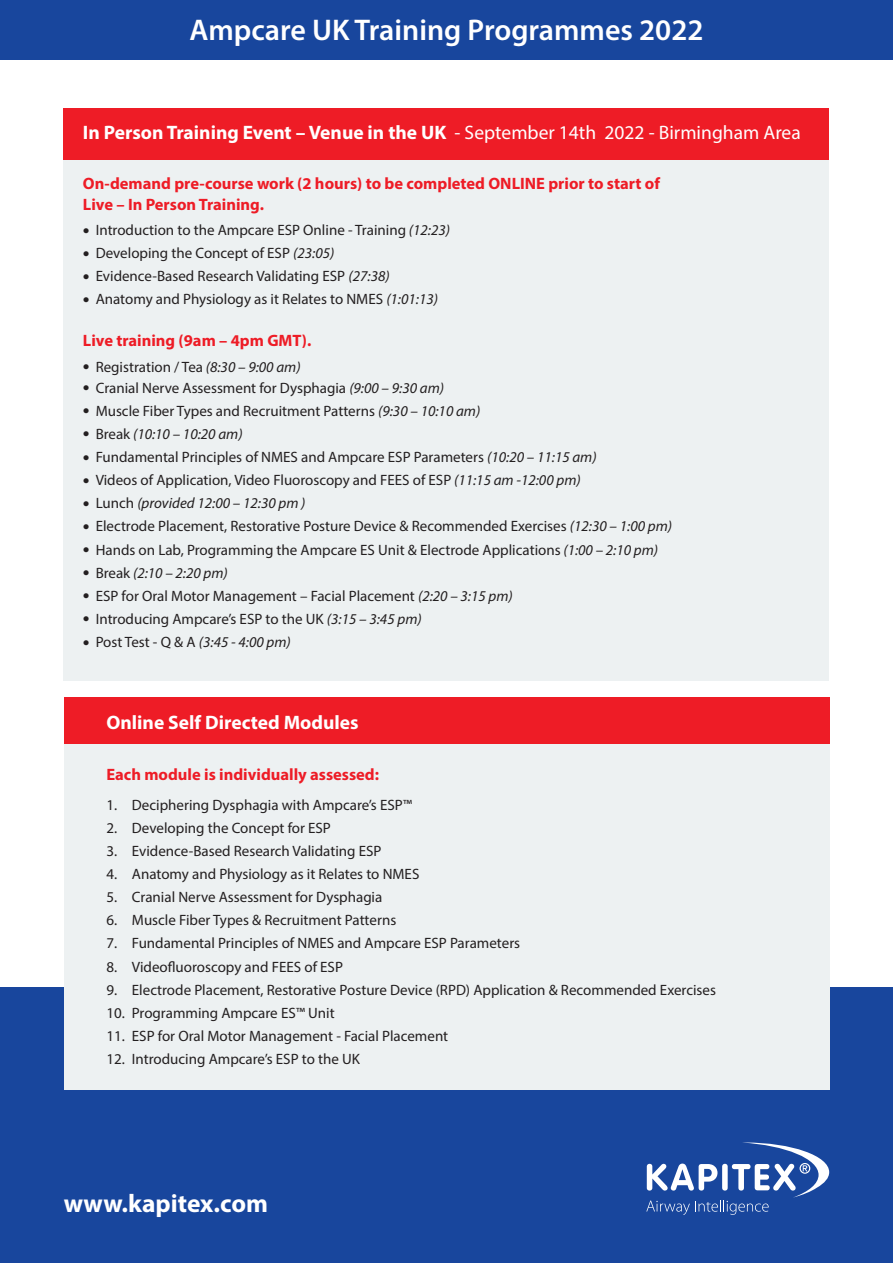
<style>
.page{position:relative;width:893px;height:1263px;background:#fff}
.page>*{position:absolute;margin:0;border:0;box-sizing:border-box;transform-origin:0 0}
.t1{font:600 30px "Myriad Pro";color:#fff}
.t2{font:700 25.5px "Myriad Pro";color:#fff}
.t3{font:700 19.5px "Myriad Pro";color:#fff}
.t4{font:700 16.5px/21px "Myriad Pro";color:#ee1c26}
.t5{font:15px "Myriad Pro";color:#231f20}
.t6{font:italic 15px "Myriad Pro";color:#231f20}
.s1{font-weight:400}
.s2{font-size:24px}
.s3{font-style:italic}
.s4{font-style:normal;font-size:24px}
.s5{font-style:normal}
</style>
<div class="page">
<div style="left:0;top:987px;width:893px;height:276px;background:#18469d"></div>
<div style="left:0;top:0;width:893px;height:60px;background:#18469d"></div>
<svg style="left:646px;top:1142px;width:183px;height:73px"></svg>
<div style="left:64px;top:697px;width:765px;height:393px;background:#edf1f2"></div>
<div style="left:64px;top:697px;width:765px;height:47px;background:#ee1c26"></div>
<div style="left:64px;top:108px;width:765px;height:572px;background:#edf1f2"></div>
<div style="left:64px;top:108px;width:765px;height:52px;background:#ee1c26"></div>
<p class="t1" style="left:189px;top:11px;width:516px">Ampcare UK Training Programmes 2022</p>
<p class="t3" style="left:83px;top:120px;width:719px">In Person Training Event – Venue in the UK <span class="s1">- September 14th 2022 - Birmingham Area</span></p>
<p class="t4" style="left:83px;top:172px;width:579px">On-demand pre-course work (2 hours) to be completed ONLINE prior to start of<br>Live – In Person Training.</p>
<p class="t5" style="left:83px;top:221px;width:369px"><span class="s2">•</span> Introduction to the Ampcare ESP Online - Training <span class="s3">(12:23)</span></p>
<p class="t5" style="left:83px;top:244px;width:253px"><span class="s2">•</span> Developing the Concept of ESP <span class="s3">(23:05)</span></p>
<p class="t5" style="left:83px;top:267px;width:308px"><span class="s2">•</span> Evidence-Based Research Validating ESP <span class="s3">(27:38)</span></p>
<p class="t5" style="left:83px;top:290px;width:357px"><span class="s2">•</span> Anatomy and Physiology as it Relates to NMES <span class="s3">(1:01:13)</span></p>
<p class="t4" style="left:83px;top:330px;width:230px">Live training (9am – 4pm GMT).</p>
<p class="t5" style="left:83px;top:357px;width:219px"><span class="s2">•</span> Registration / Tea <span class="s3">(8:30 – 9:00 am)</span></p>
<p class="t5" style="left:83px;top:378px;width:363px"><span class="s2">•</span> Cranial Nerve Assessment for Dysphagia <span class="s3">(9:00 – 9:30 am)</span></p>
<p class="t5" style="left:83px;top:401px;width:399px"><span class="s2">•</span> Muscle Fiber Types and Recruitment Patterns <span class="s3">(9:30 – 10:10 am)</span></p>
<p class="t6" style="left:83px;top:425px;width:161px"><span class="s4">•</span> <span class="s5">Break</span> (10:10 – 10:20 am)</p>
<p class="t5" style="left:83px;top:448px;width:515px"><span class="s2">•</span> Fundamental Principles of NMES and Ampcare ESP Parameters <span class="s3">(10:20 – 11:15 am)</span></p>
<p class="t5" style="left:83px;top:471px;width:499px"><span class="s2">•</span> Videos of Application, Video Fluoroscopy and FEES of ESP <span class="s3">(11:15 am -12:00 pm)</span></p>
<p class="t6" style="left:83px;top:494px;width:224px"><span class="s4">•</span> <span class="s5">Lunch</span> (provided 12:00 – 12:30 pm )</p>
<p class="t5" style="left:83px;top:517px;width:591px"><span class="s2">•</span> Electrode Placement, Restorative Posture Device &amp; Recommended Exercises <span class="s3">(12:30 – 1:00 pm)</span></p>
<p class="t5" style="left:83px;top:540px;width:577px"><span class="s2">•</span> Hands on Lab, Programming the Ampcare ES Unit &amp; Electrode Applications <span class="s3">(1:00 – 2:10 pm)</span></p>
<p class="t6" style="left:83px;top:563px;width:146px"><span class="s4">•</span> <span class="s5">Break</span> (2:10 – 2:20 pm)</p>
<p class="t5" style="left:83px;top:586px;width:431px"><span class="s2">•</span> ESP for Oral Motor Management – Facial Placement <span class="s3">(2:20 – 3:15 pm)</span></p>
<p class="t5" style="left:83px;top:610px;width:340px"><span class="s2">•</span> Introducing Ampcare’s ESP to the UK <span class="s3">(3:15 – 3:45 pm)</span></p>
<p class="t6" style="left:83px;top:633px;width:209px"><span class="s4">•</span> <span class="s5">Post Test - Q &amp; A</span> (3:45 - 4:00 pm)</p>
<p class="t3" style="left:106px;top:710px;width:254px">Online Self Directed Modules</p>
<p class="t4" style="left:106px;top:764px;width:274px">Each module is individually assessed:</p>
<p class="t5" style="left:106px;top:795px;width:307px">1. Deciphering Dysphagia with Ampcare’s ESP™</p>
<p class="t5" style="left:106px;top:818px;width:226px">2. Developing the Concept for ESP</p>
<p class="t5" style="left:106px;top:842px;width:277px">3. Evidence-Based Research Validating ESP</p>
<p class="t5" style="left:106px;top:865px;width:314px">4. Anatomy and Physiology as it Relates to NMES</p>
<p class="t5" style="left:106px;top:888px;width:277px">5. Cranial Nerve Assessment for Dysphagia</p>
<p class="t5" style="left:106px;top:911px;width:291px">6. Muscle Fiber Types &amp; Recruitment Patterns</p>
<p class="t5" style="left:106px;top:934px;width:415px">7. Fundamental Principles of NMES and Ampcare ESP Parameters</p>
<p class="t5" style="left:106px;top:957px;width:238px">8. Videofluoroscopy and FEES of ESP</p>
<p class="t5" style="left:106px;top:980px;width:611px">9. Electrode Placement, Restorative Posture Device (RPD) Application &amp; Recommended Exercises</p>
<p class="t5" style="left:106px;top:1003px;width:230px">10. Programming Ampcare ES™ Unit</p>
<p class="t5" style="left:106px;top:1027px;width:343px">11. ESP for Oral Motor Management - Facial Placement</p>
<p class="t5" style="left:106px;top:1050px;width:255px">12. Introducing Ampcare’s ESP to the UK</p>
<p class="t2" style="left:64px;top:1186px;width:206px">www.kapitex.com</p>
</div>
